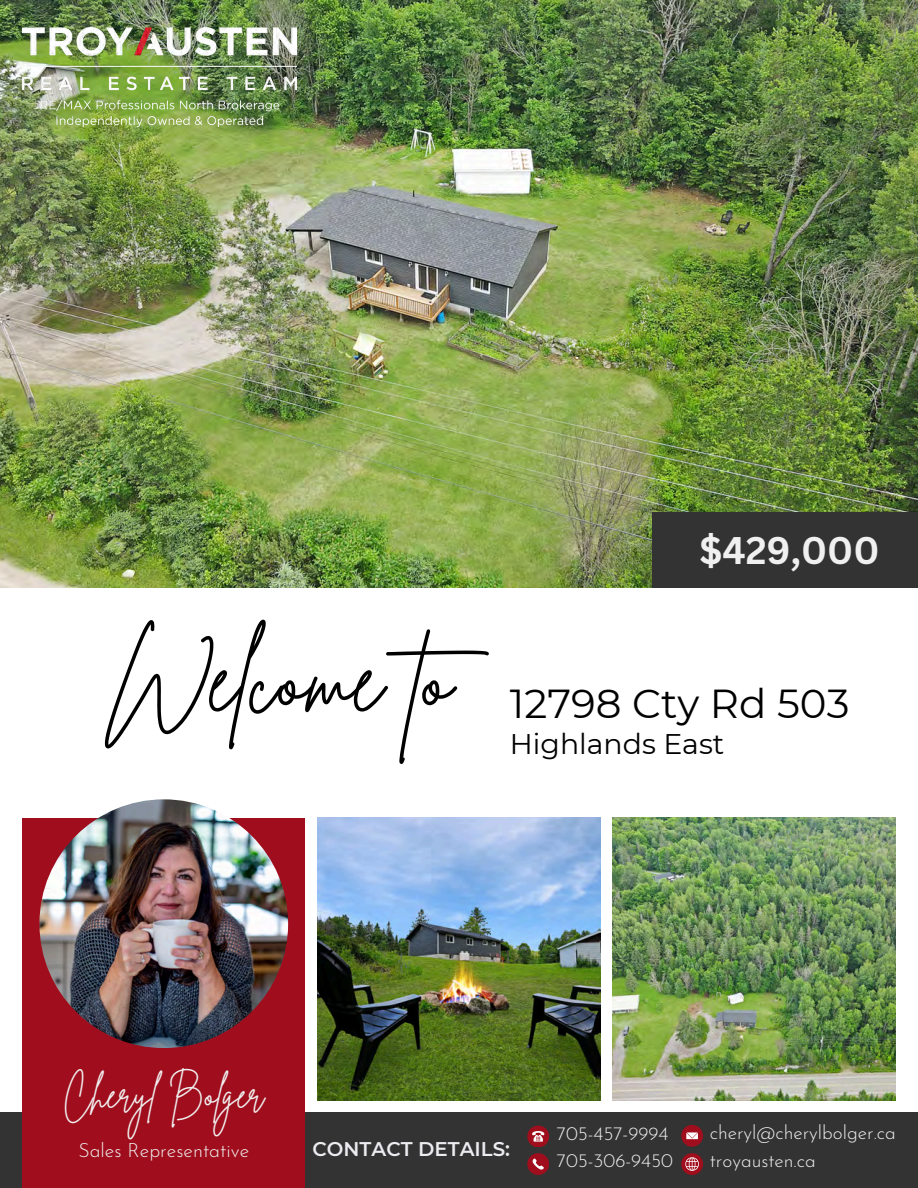
<style>
.page{position:relative;width:918px;height:1188px;background:#fff}
.page>*{position:absolute;margin:0;border:0;box-sizing:border-box;transform-origin:0 0}
.t1{font:91.65px "Brittany Signature";color:#000}
.t2{font:40.35px "Montserrat";color:#000}
.t3{font:37.65px "Brittany Signature";color:#f0f0f0}
.t4{font:700 37.5px "Canva Sans";color:#f0f0f0}
.t5{font:28.35px "Montserrat";color:#000}
.t6{font:600 19.8px "Montserrat";color:#ebebf0}
.t7{font:300 19.5px "Josefin Sans";color:#f0f0f0}
.t8{font:300 19.05px "Josefin Sans";color:#f0f0f0}
</style>
<div class="page">
<img style="left:0;top:0;width:918px;height:588px">
<img style="left:22px;top:28px;width:275px;height:99px">
<div style="left:652px;top:512px;width:266px;height:75px;background:#333"></div>
<img style="left:613px;top:818px;width:283px;height:283px">
<img style="left:318px;top:818px;width:283px;height:283px">
<div style="left:0;top:1112px;width:918px;height:76px;background:#333"></div>
<div style="left:22px;top:818px;width:283px;height:370px;background:#a00e1d"></div>
<img style="left:39px;top:799px;width:249px;height:249px;border-radius:50%">
<svg style="left:527px;top:1153px;width:22px;height:22px"></svg>
<div style="left:527px;top:1126px;width:22px;height:21px;background:#a00e1d;border-radius:50%"></div>
<svg style="left:532px;top:1131px;width:12px;height:11px"></svg>
<div style="left:681px;top:1125px;width:22px;height:21px;background:#a00e1d;border-radius:50%"></div>
<svg style="left:686px;top:1132px;width:12px;height:7px"></svg>
<svg style="left:681px;top:1153px;width:22px;height:22px"></svg>
<h3 class="t1" style="left:105px;top:620px;width:410px">Welcome to</h3>
<h2 class="t4" style="left:699px;top:524px;width:182px">$429,000</h2>
<h4 class="t2" style="left:510px;top:679px;width:341px">12798 Cty Rd 503</h4>
<h1 class="t5" style="left:510px;top:726px;width:216px">Highlands East</h1>
<h5 class="t3" style="left:63px;top:1070px;width:202px">Cheryl Bolger</h5>
<p class="t7" style="left:78px;top:1142px;width:172px">Sales Representative</p>
<p class="t6" style="left:313px;top:1136px;width:199px">CONTACT DETAILS:</p>
<p class="t8" style="left:557px;top:1125px;width:113px">705-457-9994</p>
<p class="t8" style="left:710px;top:1125px;width:187px">cheryl@cherylbolger.ca</p>
<p class="t8" style="left:710px;top:1153px;width:107px">troyausten.ca</p>
<p class="t8" style="left:557px;top:1153px;width:118px">705-306-9450</p>
</div>
